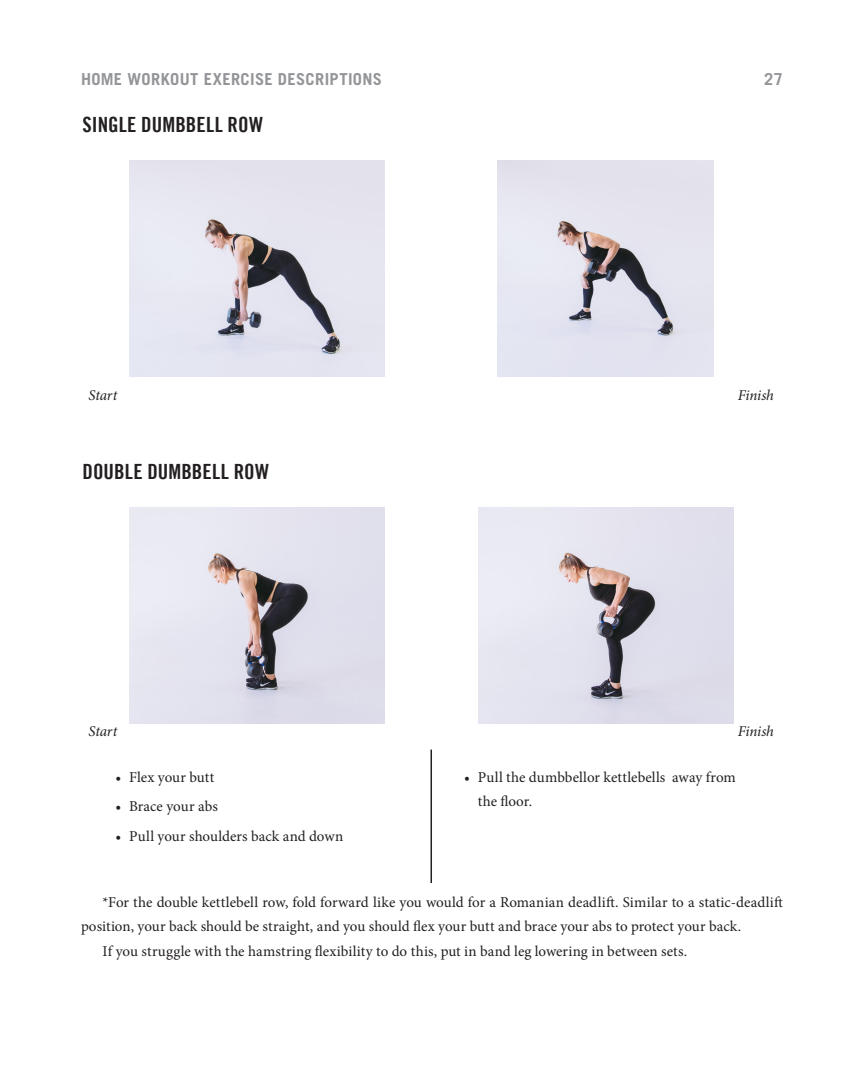
<style>
.page{position:relative;width:864px;height:1080px;background:#fff}
.page>*{position:absolute;margin:0;border:0;box-sizing:border-box;transform-origin:0 0}
.Exercise_Description{font:21px "Trade Gothic LT Bold Cond Twenty";letter-spacing:.005em;color:#231f20}
.t1{font:700 16.5px "Trade Gothic LT Std";letter-spacing:.02em;color:#939598}
.text__following_SH{font:15px/24px "Minion Pro";letter-spacing:.005em;color:#231f20}
.Exercise_Finish{font:italic 15px "Minion Pro";letter-spacing:-.015em;color:#231f20}
.Exercise_Start{font:italic 15px "Minion Pro";letter-spacing:-.01em;color:#231f20}
</style>
<div class="page">
<img style="left:129px;top:161px;width:255px;height:216px">
<img style="left:498px;top:161px;width:216px;height:216px">
<img style="left:129px;top:508px;width:255px;height:216px">
<img style="left:478px;top:508px;width:255px;height:216px">
<hr style="left:431px;top:750px;width:1px;height:133px;background:#231f20">
<p class="t1" style="left:81px;top:69px;width:303px">HOME WORKOUT EXERCISE DESCRIPTIONS</p>
<p class="t1" style="left:764px;top:69px;width:20px">27</p>
<p class="Exercise_Description" style="left:83px;top:112px;width:182px">SINGLE DUMBBELL ROW</p>
<p class="Exercise_Start" style="left:89px;top:385px;width:30px">Start</p>
<p class="Exercise_Finish" style="left:738px;top:385px;width:37px">Finish</p>
<p class="Exercise_Description" style="left:83px;top:459px;width:188px">DOUBLE DUMBBELL ROW</p>
<p class="Exercise_Start" style="left:89px;top:721px;width:30px">Start</p>
<p class="Exercise_Finish" style="left:738px;top:721px;width:37px">Finish</p>
<p class="text__following_SH" style="left:116px;top:765px;width:100px">• Flex your butt</p>
<p class="text__following_SH" style="left:116px;top:795px;width:104px">• Brace your abs</p>
<p class="text__following_SH" style="left:116px;top:824px;width:229px">• Pull your shoulders back and down</p>
<p class="text__following_SH" style="left:478px;top:765px;width:260px;text-indent:-14px">• Pull the dumbbellor kettlebells away from the floor.</p>
<p class="text__following_SH" style="left:81px;top:890px;width:704px;text-indent:22px">*For the double kettlebell row, fold forward like you would for a Romanian deadlift. Similar to a static-deadlift position, your back should be straight, and you should flex your butt and brace your abs to protect your back.</p>
<p class="text__following_SH" style="left:103px;top:940px;width:586px">If you struggle with the hamstring flexibility to do this, put in band leg lowering in between sets.</p>
</div>
